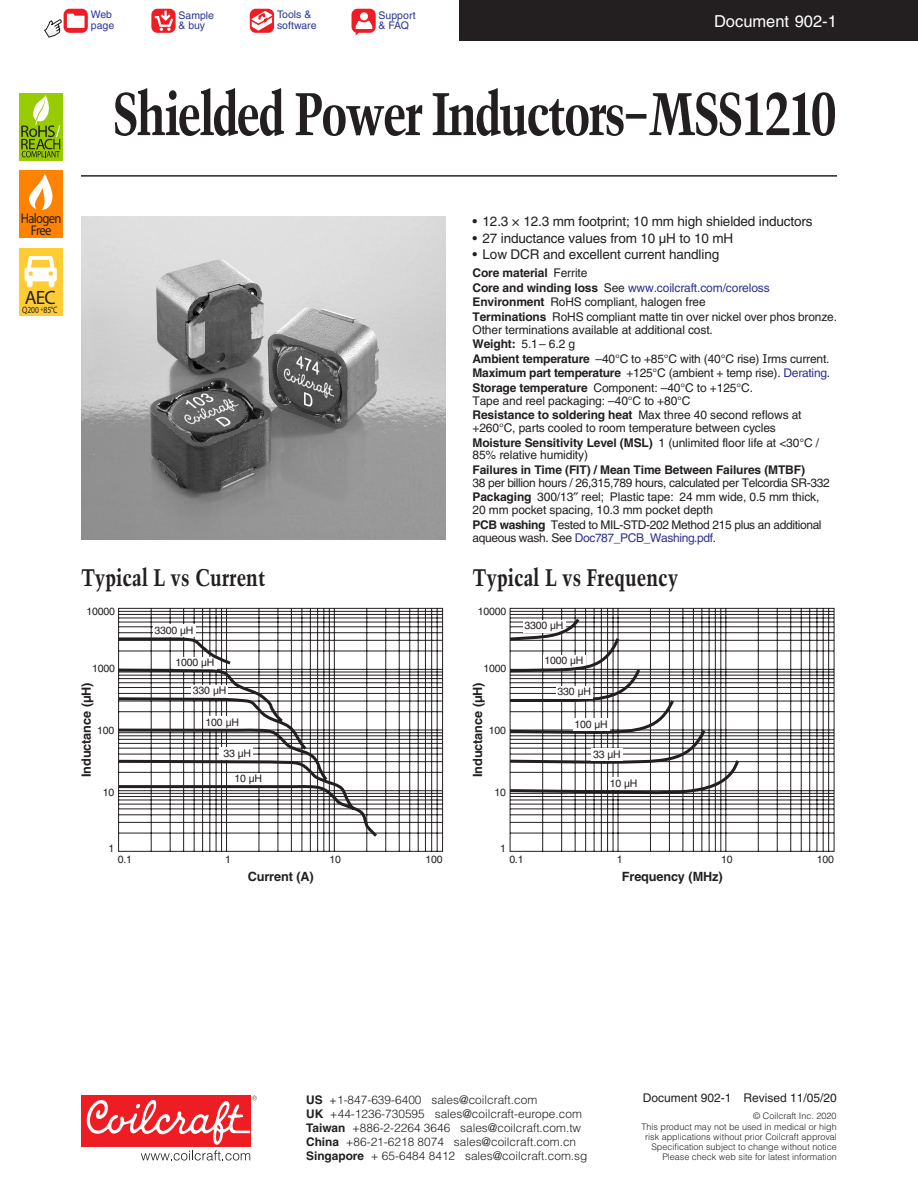
<style>
.page{position:relative;width:918px;height:1188px;background:#fff}
.page>*{position:absolute;margin:0;border:0;box-sizing:border-box;transform-origin:0 0}
.t1{font:700 condensed 60px "Trump Mediaeval";letter-spacing:-.04em;color:#231f20}
.t2{font:700 condensed 24px "Trump Mediaeval";color:#231f20}
.t3{font:19.35px "Myriad Pro";color:#231f20}
.t4{font:16.5px "Helvetica";color:#fff}
.t5{font:14.1px/11.7px "Myriad Pro";letter-spacing:-.055em;color:#231f20;text-align:center;scale:.9 1}
.t6{font:13.5px "Helvetica";letter-spacing:-.01em;color:#231f20}
.t7{font:700 12.75px "Helvetica";letter-spacing:-.01em;color:#231f20}
.t8{font:12px/14.5px "Helvetica";letter-spacing:-.01em;color:#231f20}
.t9{font:12px/14.5px "Helvetica";letter-spacing:-.03em;color:#231f20}
.t10{font:700 12px "Helvetica";letter-spacing:-.01em;color:#231f20}
.t11{font:12px "Helvetica";letter-spacing:-.03em;color:#2e3092}
.t12{font:300 11.85px "Helvetica";color:#231f20}
.t13{font:700 11.85px/14.1px "Helvetica";color:#231f20}
.t14{font:10.5px "Helvetica";letter-spacing:-.015em;color:#231f20}
.t15{font:10.5px/10.4px "Helvetica";color:#2c3695}
.t16{font:9.3px "Myriad Pro";letter-spacing:-.015em;color:#231f20;scale:.81 1}
.t17{font:300 9px/9.9px "Helvetica";color:#231f20;text-align:right}
.s1{font-size:58.5px}
.s2{font-size:6.6px}
.s3{font-weight:700}
.s4{color:#2e3092}
.s5{font-family:"Verdana"}
.s6{color:#231f20}
</style>
<div class="page">
<div style="left:81px;top:1096px;width:169px;height:51px;background:#ee1d23"></div>
<svg style="left:86px;top:1096px;width:171px;height:65px"></svg>
<div style="left:19px;top:248px;width:44px;height:68px;background:#fc3"></div>
<svg style="left:25px;top:256px;width:32px;height:31px"></svg>
<div style="left:19px;top:171px;width:44px;height:67px;background:#ff8300"></div>
<svg style="left:29px;top:174px;width:24px;height:36px"></svg>
<div style="left:19px;top:93px;width:44px;height:67px;background:#9c0"></div>
<svg style="left:21px;top:95px;width:39px;height:62px"></svg>
<div style="left:459px;top:0;width:459px;height:40px;background:#231f20"></div>
<hr style="left:81px;top:176px;width:756px;height:1px;background:#231f20">
<img style="left:81px;top:216px;width:365px;height:324px">
<div style="left:151px;top:9px;width:25px;height:24px;background:#ee1d23;border-radius:6px"></div>
<svg style="left:153px;top:8px;width:22px;height:23px"></svg>
<svg style="left:352px;top:9px;width:24px;height:27px"></svg>
<div style="left:64px;top:9px;width:24px;height:24px;background:#ee1d23;border-radius:6px"></div>
<svg style="left:44px;top:14px;width:41px;height:24px"></svg>
<div style="left:250px;top:9px;width:24px;height:24px;background:#ee1d23;border-radius:6px"></div>
<svg style="left:249px;top:11px;width:25px;height:20px"></svg>
<svg style="left:509px;top:608px;width:326px;height:244px"></svg>
<svg style="left:509px;top:615px;width:233px;height:182px"></svg>
<svg style="left:118px;top:608px;width:325px;height:244px"></svg>
<div style="left:153px;top:624px;width:42px;height:13px;background:#fff"></div>
<svg style="left:118px;top:636px;width:262px;height:204px"></svg>
<p class="t15" style="left:91px;top:10px;width:25px">Web page</p>
<p class="t15" style="left:277px;top:10px;width:41px">Tools &amp; software</p>
<p class="t15" style="left:179px;top:10px;width:37px">Sample &amp; buy</p>
<p class="t15" style="left:379px;top:10px;width:39px">Support &amp; FAQ</p>
<h3 class="t4" style="left:714px;top:11px;width:124px">Document 902-1</h3>
<h1 class="t1" style="left:112px;top:76px;width:726px">Shielded Power Inductors<span class="s1">–</span>MSS1210</h1>
<p class="t5" style="left:21px;top:213px;width:47px">Halogen<br>Free</p>
<h3 class="t3" style="left:25px;top:286px;width:32px">AEC</h3>
<p class="t16" style="left:22px;top:304px;width:45px">Q200 <span class="s2">+</span>85°C</p>
<p class="t6" style="left:472px;top:214px;width:342px">• 12.3 × 12.3 mm footprint; 10 mm high shielded inductors</p>
<p class="t6" style="left:472px;top:230px;width:262px">• 27 inductance values from 10 µH to 10 mH</p>
<p class="t6" style="left:472px;top:247px;width:248px">• Low DCR and excellent current handling</p>
<p class="t8" style="left:472px;top:266px;width:366px"><span class="s3">Core material</span> Ferrite<br><span class="s3">Core and winding loss</span> See <span class="s4">www.coilcraft.com/coreloss </span><span class="s3">Environment</span> RoHS compliant, halogen free<br><span class="s3">Terminations</span> RoHS compliant matte tin over nickel over phos bronze.</p>
<p class="t8" style="left:472px;top:322px;width:359px">Other terminations available at additional cost.<br><span class="s3">Weight:</span> 5.1– 6.2 g<br><span class="s3">Ambient temperature</span> –40°C to +85°C with (40°C rise) <span class="s5">I</span>rms current.<br><span class="s3">Maximum part temperature</span> +125°C (ambient + temp rise). <span class="s4">Derating</span>.<br><span class="s3">Storage temperature</span> Component: –40°C to +125°C.</p>
<p class="t8" style="left:472px;top:393px;width:331px">Tape and reel packaging: –40°C to +80°C<br><span class="s3">Resistance to soldering heat</span> Max three 40 second reflows at</p>
<p class="t8" style="left:472px;top:421px;width:348px">+260°C, parts cooled to room temperature between cycles<br><span class="s3">Moisture Sensitivity Level (MSL)</span> 1 (unlimited floor life at &lt;30°C /</p>
<p class="t8" style="left:472px;top:448px;width:117px">85% relative humidity)</p>
<p class="t10" style="left:472px;top:462px;width:334px">Failures in Time (FIT) / Mean Time Between Failures (MTBF)</p>
<p class="t9" style="left:472px;top:475px;width:359px">38 per billion hours / 26,315,789 hours, calculated per Telcordia SR-332<br><span class="s3">Packaging</span> 300/13 reel; Plastic tape: 24 mm wide, 0.5 mm thick,</p>
<p class="t9" style="left:472px;top:503px;width:351px">20 mm pocket spacing, 10.3 mm pocket depth<br><span class="s3">PCB washing</span> Tested to MIL-STD-202 Method 215 plus an additional</p>
<p class="t11" style="left:472px;top:531px;width:245px"><span class="s6">aqueous wash. See</span> Doc787_PCB_Washing.pdf<span class="s6">.</span></p>
<h2 class="t2" style="left:81px;top:562px;width:186px">Typical L vs Current</h2>
<h2 class="t2" style="left:472px;top:562px;width:207px">Typical L vs Frequency</h2>
<p class="t14" style="left:86px;top:605px;width:30px">10000</p>
<p class="t14" style="left:478px;top:605px;width:30px">10000</p>
<p class="t14" style="left:154px;top:624px;width:40px">3300 µH</p>
<p class="t14" style="left:524px;top:619px;width:40px">3300 µH</p>
<p class="t14" style="left:92px;top:662px;width:24px">1000</p>
<p class="t14" style="left:175px;top:656px;width:40px">1000 µH</p>
<p class="t14" style="left:484px;top:662px;width:24px">1000</p>
<p class="t14" style="left:544px;top:655px;width:40px">1000 µH</p>
<p class="t7" style="left:79px;top:777px;width:96px;rotate:-90deg">Inductance (µH)</p>
<p class="t14" style="left:97px;top:724px;width:19px">100</p>
<p class="t14" style="left:103px;top:787px;width:13px">10</p>
<p class="t14" style="left:193px;top:684px;width:35px">330 µH</p>
<p class="t14" style="left:206px;top:716px;width:35px">100 µH</p>
<p class="t14" style="left:223px;top:747px;width:29px">33 µH</p>
<p class="t14" style="left:234px;top:773px;width:29px">10 µH</p>
<p class="t7" style="left:470px;top:777px;width:96px;rotate:-90deg">Inductance (µH)</p>
<p class="t14" style="left:489px;top:724px;width:19px">100</p>
<p class="t14" style="left:494px;top:787px;width:13px">10</p>
<p class="t14" style="left:558px;top:686px;width:35px">330 µH</p>
<p class="t14" style="left:575px;top:718px;width:35px">100 µH</p>
<p class="t14" style="left:593px;top:748px;width:29px">33 µH</p>
<p class="t14" style="left:610px;top:777px;width:29px">10 µH</p>
<p class="t14" style="left:109px;top:842px;width:7px">1</p>
<p class="t14" style="left:500px;top:842px;width:7px">1</p>
<p class="t14" style="left:118px;top:853px;width:16px">0.1</p>
<p class="t14" style="left:225px;top:853px;width:7px">1</p>
<p class="t14" style="left:330px;top:853px;width:13px">10</p>
<p class="t14" style="left:425px;top:853px;width:19px">100</p>
<p class="t7" style="left:248px;top:868px;width:68px">Current (A)</p>
<p class="t14" style="left:509px;top:853px;width:16px">0.1</p>
<p class="t14" style="left:617px;top:853px;width:7px">1</p>
<p class="t14" style="left:721px;top:853px;width:13px">10</p>
<p class="t14" style="left:817px;top:853px;width:19px">100</p>
<p class="t7" style="left:622px;top:868px;width:102px">Frequency (MHz)</p>
<p class="t8" style="left:643px;top:1091px;width:196px">Document 902-1 Revised 11/05/20</p>
<p class="t12" style="left:306px;top:1092px;width:233px"><span class="s3">US</span> +1-847-639-6400 sales@coilcraft.com</p>
<p class="t12" style="left:330px;top:1107px;width:254px">+44-1236-730595 sales@coilcraft-europe.com</p>
<p class="t12" style="left:352px;top:1121px;width:231px">+886-2-2264 3646 sales@coilcraft.com.tw</p>
<p class="t12" style="left:346px;top:1135px;width:232px">+86-21-6218 8074 sales@coilcraft.com.cn</p>
<p class="t12" style="left:371px;top:1149px;width:218px">+ 65-6484 8412 sales@coilcraft.com.sg</p>
<p class="t13" style="left:306px;top:1107px;width:60px">UK<br>Taiwan<br>China<br>Singapore</p>
<p class="t17" style="left:642px;top:1110px;width:197px;line-height:11.4px">© Coilcraft Inc. 2020<br>This product may not be used in medical or high</p>
<p class="t17" style="left:645px;top:1132px;width:196px">risk applications without prior Coilcraft approval.<br>Specification subject to change without notice.<br>Please check web site for latest information.</p>
</div>
